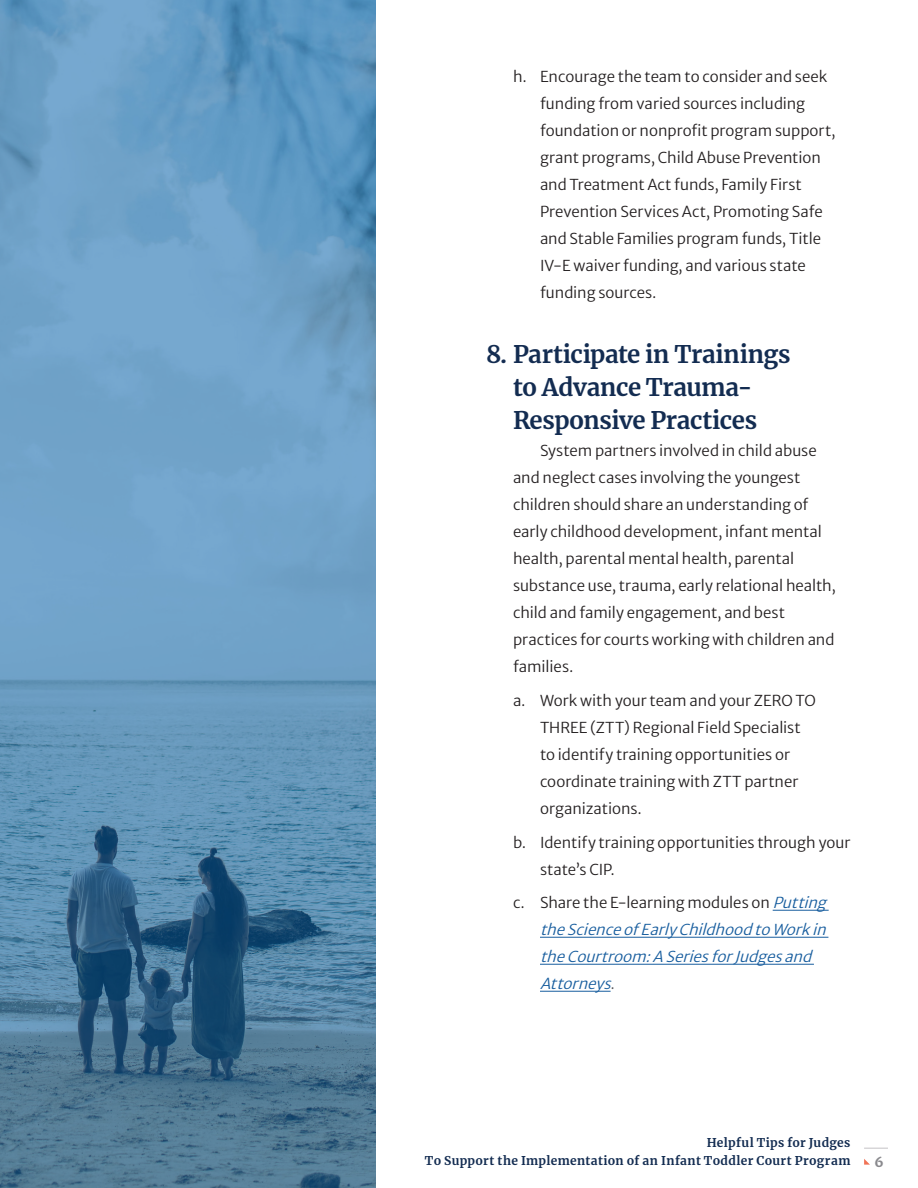
<style>
.page{position:relative;width:918px;height:1188px;background:#fff}
.page>*{position:absolute;margin:0;border:0;box-sizing:border-box;transform-origin:0 0}
.t1{font:700 24px/33px "Merriweather";letter-spacing:-.015em;color:#132c51;text-align:center}
.t2{font:300 15px/27px "Merriweather Sans";color:#231f20}
.t3{font:italic 300 15px/27px "Merriweather Sans";color:#175d9e}
.t4{font:700 13.5px "Merriweather Sans";color:#8a8a8e}
.t5{font:700 12px/18px "Merriweather";letter-spacing:.025em;color:#132c51;text-align:right}
.s1{font-style:normal;color:#231f20}
.s2{font-style:normal;color:#54555a}
</style>
<div class="page">
<svg style="left:0;top:0;width:375px;height:1188px;background:#6192b7"></svg>
<hr style="left:773px;top:910px;width:56px;height:1px;background:#175d9e">
<hr style="left:540px;top:937px;width:288px;height:1px;background:#175d9e">
<hr style="left:540px;top:964px;width:274px;height:1px;background:#175d9e">
<hr style="left:540px;top:991px;width:71px;height:1px;background:#175d9e">
<svg style="left:864px;top:1159px;width:6px;height:6px"></svg>
<svg style="left:864px;top:1148px;width:24px;height:1px"></svg>
<p class="t2" style="left:540px;top:62px;width:297px;text-indent:-27px">h. Encourage the team to consider and seek funding from varied sources including foundation or nonprofit program support, grant programs, Child Abuse Prevention and Treatment Act funds, Family First Prevention Services Act, Promoting Safe and Stable Families program funds, Title IV-E waiver funding, and various state funding sources.</p>
<p class="t1" style="left:486px;top:337px;width:306px">8. Participate in Trainings to Advance Trauma-<br>Responsive Practices</p>
<p class="t2" style="left:513px;top:436px;width:324px;text-indent:27px">System partners involved in child abuse and neglect cases involving the youngest children should share an understanding of early childhood development, infant mental health, parental mental health, parental substance use, trauma, early relational health, child and family engagement, and best practices for courts working with children and families.</p>
<p class="t2" style="left:540px;top:685px;width:277px;text-indent:-27px">a. Work with your team and your ZERO TO THREE (ZTT) Regional Field Specialist to identify training opportunities or coordinate training with ZTT partner organizations.</p>
<p class="t2" style="left:540px;top:827px;width:312px;text-indent:-27px">b. Identify training opportunities through your state’s CIP.</p>
<p class="t3" style="left:540px;top:888px;width:294px;text-indent:-27px"><span class="s1">c. Share the E-learning modules on</span> Putting theScienceofEarlyChildhoodtoWorkin theCourtroom:ASeriesforJudgesand Attorneys<span class="s2">.</span></p>
<p class="t5" style="left:425px;top:1134px;width:427px">Helpful Tips for Judges<br>To Support the Implementation of an Infant Toddler Court Program</p>
<p class="t4" style="left:874px;top:1154px;width:11px">6</p>
</div>
